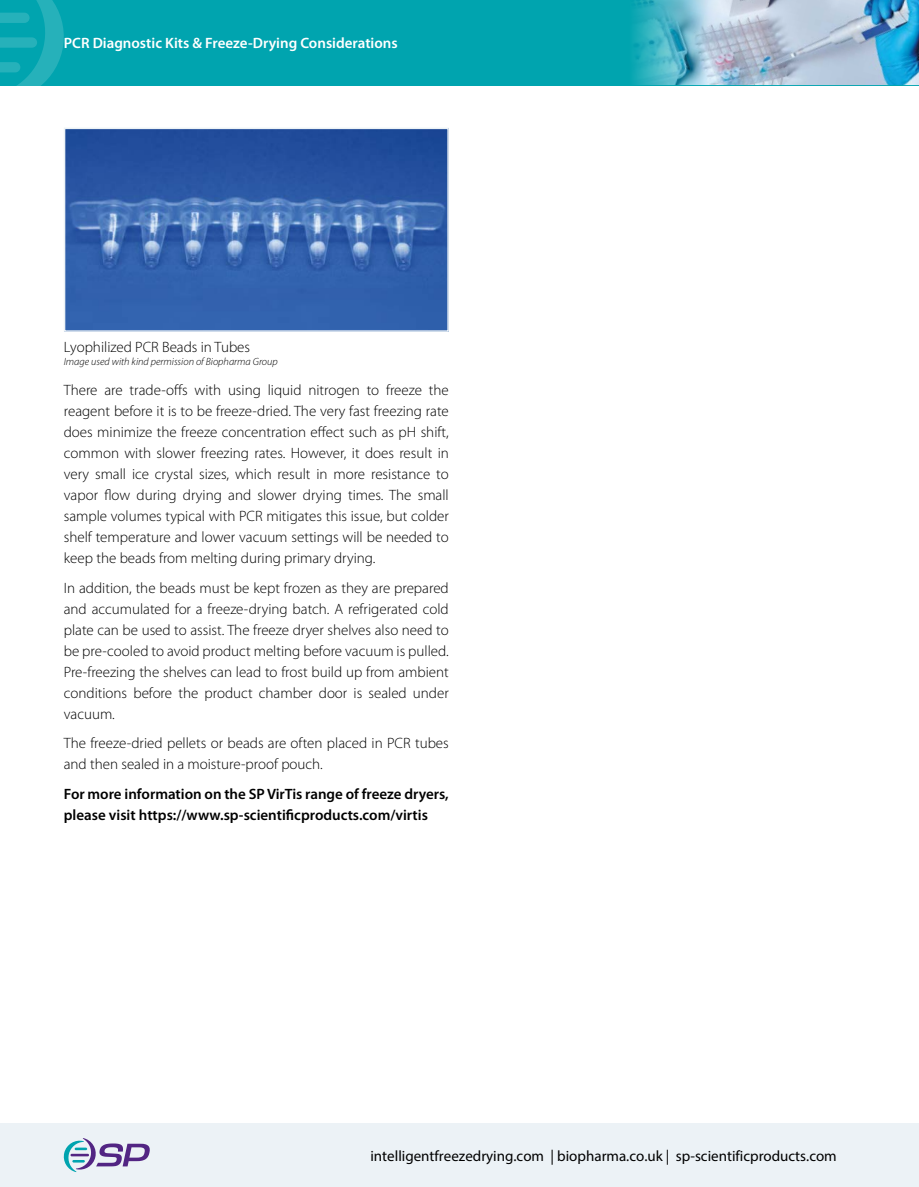
<style>
.page{position:relative;width:919px;height:1187px;background:#fff}
.page>*{position:absolute;margin:0;border:0;box-sizing:border-box;transform-origin:0 0}
.Body_copy{font:300 15px/21px "Myriad Pro";color:#000;text-align:justify}
.Body_copy-2{font:600 15px/21px "Myriad Pro";color:#000}
.t1{font:15px "Myriad Pro";color:#000}
.t2{font:600 15px "Myriad Pro";color:#fff}
.t3{font:italic 300 10.5px "Myriad Pro";color:#000}
</style>
<div class="page">
<div style="left:0;top:1123px;width:918px;height:63px;background:#ecf2f6"></div>
<svg style="left:64px;top:1138px;width:86px;height:33px"></svg>
<img style="left:67px;top:131px;width:379px;height:198px">
<div style="left:64px;top:128px;width:385px;height:204px;border:2px solid #ecf2f6"></div>
<div style="left:0;top:0;width:918px;height:85px;background:#00a4af"></div>
<svg style="left:0;top:0;width:64px;height:85px"></svg>
<img style="left:633px;top:0;width:285px;height:85px">
<p class="t2" style="left:64px;top:35px;width:335px">PCR Diagnostic Kits &amp; Freeze-Drying Considerations</p>
<p class="Body_copy" style="left:64px;top:336px;width:188px">Lyophilized PCR Beads in Tubes</p>
<p class="t3" style="left:64px;top:356px;width:215px">Image used with kind permission of Biopharma Group</p>
<p class="Body_copy" style="left:64px;top:380px;width:386px">There are trade-offs with using liquid nitrogen to freeze the reagent before it is to be freeze-dried. The very fast freezing rate does minimize the freeze concentration effect such as pH shift, common with slower freezing rates. However, it does result in very small ice crystal sizes, which result in more resistance to vapor flow during drying and slower drying times. The small sample volumes typical with PCR mitigates this issue, but colder shelf temperature and lower vacuum settings will be needed to keep the beads from melting during primary drying.</p>
<p class="Body_copy" style="left:64px;top:577px;width:386px">In addition, the beads must be kept frozen as they are prepared and accumulated for a freeze-drying batch. A refrigerated cold plate can be used to assist. The freeze dryer shelves also need to be pre-cooled to avoid product melting before vacuum is pulled.<br>Pre-freezing the shelves can lead to frost build up from ambient conditions before the product chamber door is sealed under vacuum.</p>
<p class="Body_copy" style="left:64px;top:733px;width:386px">The freeze-dried pellets or beads are often placed in PCR tubes and then sealed in a moisture-proof pouch.</p>
<p class="Body_copy-2" style="left:64px;top:783px;width:386px">For more information on the SP VirTis range of freeze dryers, please visit https://www.sp-scientificproducts.com/virtis</p>
<p class="t1" style="left:370px;top:1146px;width:468px">intelligentfreezedrying.com | biopharma.co.uk | sp-scientificproducts.com</p>
</div>
